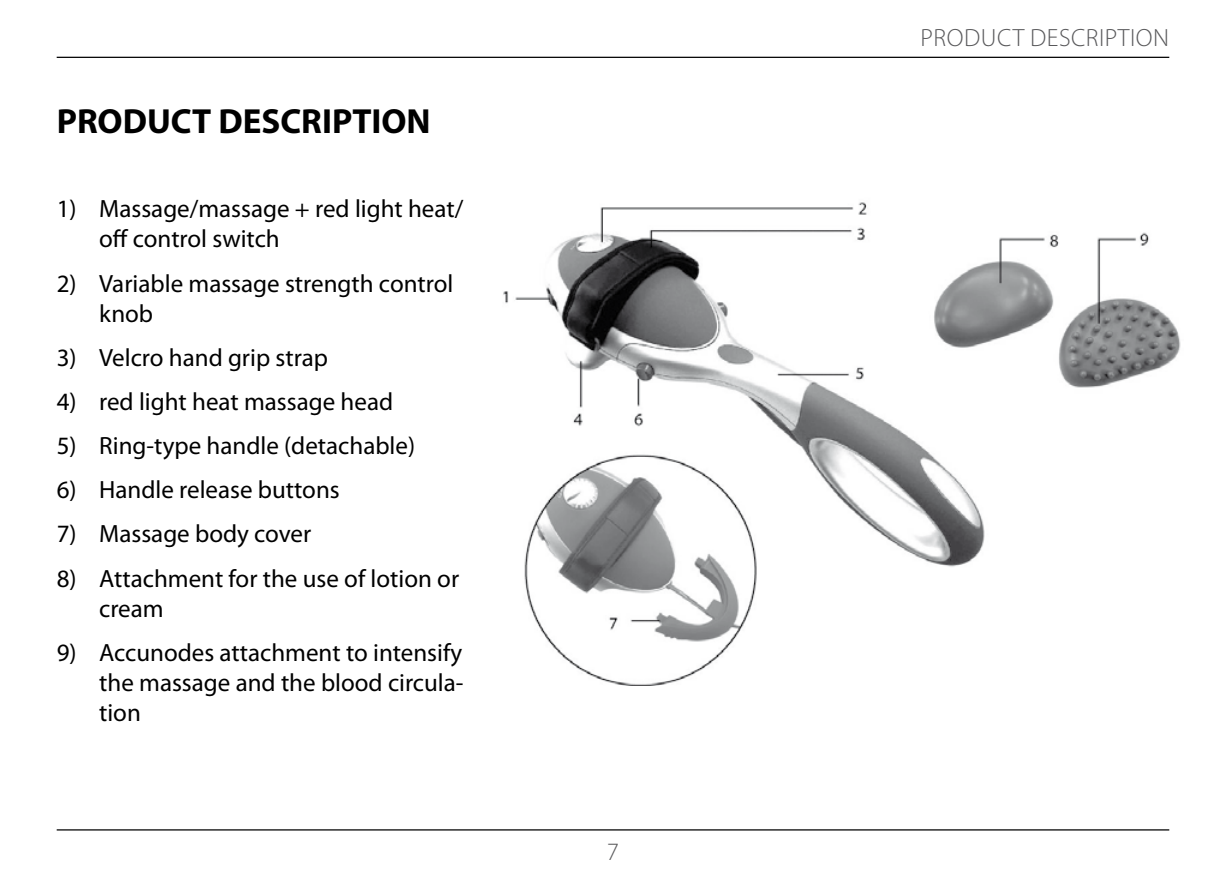
<style>
.page{position:relative;width:1226px;height:886px;background:#fff}
.page>*{position:absolute;margin:0;border:0;box-sizing:border-box;transform-origin:0 0}
.t1{font:700 35px "Myriad Pro";color:#000}
.t2{font:25px/30px "Myriad Pro";color:#000}
.t3{font:300 25px "Myriad Pro";letter-spacing:.02em;color:#58585a}
</style>
<div class="page">
<hr style="left:57px;top:57px;width:1112px;height:1px;background:#000">
<hr style="left:57px;top:829px;width:1112px;height:1px;background:#000">
<img style="left:503px;top:202px;width:678px;height:484px">
<h1 class="t1" style="left:57px;top:98px;width:376px">PRODUCT DESCRIPTION</h1>
<p class="t2" style="left:99px;top:194px;width:366px;text-indent:-43px">1) Massage/massage + red light heat/ off control switch</p>
<p class="t2" style="left:99px;top:268px;width:356px;text-indent:-43px">2) Variable massage strength control knob</p>
<p class="t2" style="left:57px;top:342px;width:273px">3) Velcro hand grip strap</p>
<p class="t2" style="left:57px;top:386px;width:338px">4) red light heat massage head</p>
<p class="t2" style="left:57px;top:430px;width:360px">5) Ring-type handle (detachable)</p>
<p class="t2" style="left:57px;top:474px;width:285px">6) Handle release buttons</p>
<p class="t2" style="left:57px;top:519px;width:256px">7) Massage body cover</p>
<p class="t2" style="left:99px;top:563px;width:361px;text-indent:-43px">8) Attachment for the use of lotion or cream</p>
<p class="t2" style="left:99px;top:637px;width:366px;text-align:justify;text-indent:-43px">9) Accunodes attachment to intensify the massage and the blood circula&shy;tion</p>
<p class="t3" style="left:607px;top:836px;width:14px">7</p>
<p class="t3" style="left:921px;top:22px;width:250px">PRODUCT DESCRIPTION</p>
</div>
